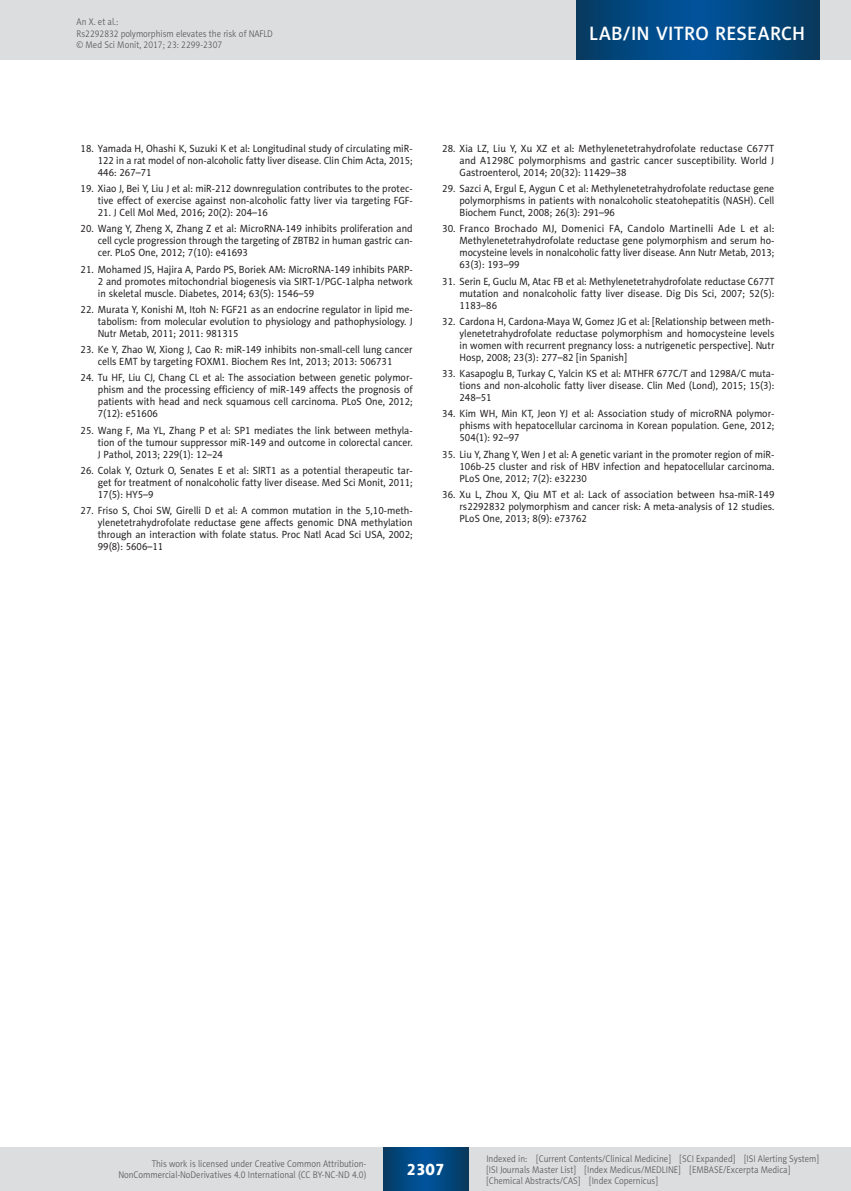
<style>
.page{position:relative;width:851px;height:1191px;background:#fff}
.page>*{position:absolute;margin:0;border:0;box-sizing:border-box;transform-origin:0 0}
.t1{font:19.5px "Naomi Sans EFN Medium";letter-spacing:.01em;color:#fff}
.t2{font:16.5px "Naomi Sans EFN Heavy";color:#fff}
.MSM_Referencje_punkt{font:10.5px/12px "Naomi Sans EFN";color:#231f20;text-align:justify;scale:.95 1}
.MSM_Referencje_punkt-2{font:10.5px/12px "Naomi Sans EFN";color:#231f20;text-align:justify;scale:.94 1}
.MSM_Referencje_punkt-3{font:10.5px/12px "Naomi Sans EFN";color:#231f20;text-align:justify;scale:.96 1}
.MSM_Referencje_punkt-4{font:10.5px/12px "Naomi Sans EFN";color:#231f20;text-align:justify}
.t3{font:9.75px/11.2px "Naomi Sans EFN Light";color:#57585a;scale:.9 1}
</style>
<div class="page">
<div style="left:0;top:1148px;width:850px;height:43px;background:#dcdddf"></div>
<svg style="left:383px;top:1147px;width:85px;height:43px;background:#02477e"></svg>
<div style="left:0;top:0;width:850px;height:60px;background:#dcdddf"></div>
<svg style="left:576px;top:0;width:243px;height:60px;background:#02477e"></svg>
<p class="t3" style="left:77px;top:16px;width:220px">An X. et al.:<br>Rs2292832 polymorphism elevates the risk of NAFLD © Med Sci Monit, 2017; 23: 2299-2307</p>
<h1 class="t1" style="left:589px;top:22px;width:217px">LAB/IN VITRO RESEARCH</h1>
<p class="MSM_Referencje_punkt" style="left:98px;top:142px;width:333px;text-indent:-17px">18. Yamada H, Ohashi K, Suzuki K et al: Longitudinal study of circulating miR-122 in a rat model of non-alcoholic fatty liver disease. Clin Chim Acta, 2015; 446: 267–71</p>
<p class="MSM_Referencje_punkt" style="left:81px;top:183px;width:351px;text-align:right">19. Xiao J, Bei Y, Liu J et al: miR-212 downregulation contributes to the protec&shy;tive effect of exercise against non-alcoholic fatty liver via targeting FGF-</p>
<p class="MSM_Referencje_punkt" style="left:98px;top:207px;width:180px">21. J Cell Mol Med, 2016; 20(2): 204–16</p>
<p class="MSM_Referencje_punkt" style="left:98px;top:223px;width:333px;text-indent:-17px">20. Wang Y, Zheng X, Zhang Z et al: MicroRNA-149 inhibits proliferation and cell cycle progression through the targeting of ZBTB2 in human gastric can&shy;cer. PLoS One, 2012; 7(10): e41693</p>
<p class="MSM_Referencje_punkt" style="left:98px;top:263px;width:333px;text-indent:-17px">21. Mohamed JS, Hajira A, Pardo PS, Boriek AM: MicroRNA-149 inhibits PARP-2 and promotes mitochondrial biogenesis via SIRT-1/PGC-1alpha network in skeletal muscle. Diabetes, 2014; 63(5): 1546–59</p>
<p class="MSM_Referencje_punkt" style="left:98px;top:303px;width:333px;text-indent:-17px">22. Murata Y, Konishi M, Itoh N: FGF21 as an endocrine regulator in lipid me&shy;tabolism: from molecular evolution to physiology and pathophysiology. J Nutr Metab, 2011; 2011: 981315</p>
<p class="MSM_Referencje_punkt" style="left:81px;top:344px;width:351px;text-align:center">23. Ke Y, Zhao W, Xiong J, Cao R: miR-149 inhibits non-small-cell lung cancer cells EMT by targeting FOXM1. Biochem Res Int, 2013; 2013: 506731</p>
<p class="MSM_Referencje_punkt" style="left:98px;top:372px;width:333px;text-indent:-17px">24. Tu HF, Liu CJ, Chang CL et al: The association between genetic polymor&shy;phism and the processing efficiency of miR-149 affects the prognosis of patients with head and neck squamous cell carcinoma. PLoS One, 2012; 7(12): e51606</p>
<p class="MSM_Referencje_punkt" style="left:98px;top:424px;width:333px;text-indent:-17px">25. Wang F, Ma YL, Zhang P et al: SP1 mediates the link between methyla&shy;tion of the tumour suppressor miR-149 and outcome in colorectal cancer.<br>J Pathol, 2013; 229(1): 12–24</p>
<p class="MSM_Referencje_punkt" style="left:98px;top:464px;width:333px;text-indent:-17px">26. Colak Y, Ozturk O, Senates E et al: SIRT1 as a potential therapeutic tar&shy;get for treatment of nonalcoholic fatty liver disease. Med Sci Monit, 2011; 17(5): HY5–9</p>
<p class="MSM_Referencje_punkt" style="left:98px;top:505px;width:333px;text-indent:-17px">27. Friso S, Choi SW, Girelli D et al: A common mutation in the 5,10-meth&shy;ylenetetrahydrofolate reductase gene affects genomic DNA methylation through an interaction with folate status. Proc Natl Acad Sci USA, 2002; 99(8): 5606–11</p>
<p class="MSM_Referencje_punkt-3" style="left:459px;top:142px;width:329px;text-indent:-17px">28. Xia LZ, Liu Y, Xu XZ et al: Methylenetetrahydrofolate reductase C677T and A1298C polymorphisms and gastric cancer susceptibility. World J Gastroenterol, 2014; 20(32): 11429–38</p>
<p class="MSM_Referencje_punkt" style="left:459px;top:183px;width:333px;text-indent:-17px">29. Sazci A, Ergul E, Aygun C et al: Methylenetetrahydrofolate reductase gene polymorphisms in patients with nonalcoholic steatohepatitis (NASH). Cell Biochem Funct, 2008; 26(3): 291–96</p>
<p class="MSM_Referencje_punkt-4" style="left:459px;top:223px;width:316px;text-indent:-17px">30. Franco Brochado MJ, Domenici FA, Candolo Martinelli Ade L et al:<br>Methylenetetrahydrofolate reductase gene polymorphism and serum ho&shy;mocysteine levels in nonalcoholic fatty liver disease. Ann Nutr Metab, 2013; 63(3): 193–99</p>
<p class="MSM_Referencje_punkt-2" style="left:459px;top:275px;width:336px;text-indent:-17px">31. Serin E, Guclu M, Atac FB et al: Methylenetetrahydrofolate reductase C677T mutation and nonalcoholic fatty liver disease. Dig Dis Sci, 2007; 52(5):<br>1183–86</p>
<p class="MSM_Referencje_punkt-2" style="left:459px;top:315px;width:336px;text-indent:-17px">32. Cardona H, Cardona-Maya W, Gomez JG et al: [Relationship between meth&shy;ylenetetrahydrofolate reductase polymorphism and homocysteine levels in women with recurrent pregnancy loss: a nutrigenetic perspective]. Nutr Hosp, 2008; 23(3): 277–82 [in Spanish]</p>
<p class="MSM_Referencje_punkt" style="left:459px;top:368px;width:333px;text-indent:-17px">33. Kasapoglu B, Turkay C, Yalcin KS et al: MTHFR 677C/T and 1298A/C muta&shy;tions and non-alcoholic fatty liver disease. Clin Med (Lond), 2015; 15(3):<br>248–51</p>
<p class="MSM_Referencje_punkt" style="left:459px;top:408px;width:333px;text-indent:-17px">34. Kim WH, Min KT, Jeon YJ et al: Association study of microRNA polymor&shy;phisms with hepatocellular carcinoma in Korean population. Gene, 2012; 504(1): 92–97</p>
<p class="MSM_Referencje_punkt" style="left:459px;top:448px;width:333px;text-indent:-17px">35. Liu Y, Zhang Y, Wen J et al: A genetic variant in the promoter region of miR-106b-25 cluster and risk of HBV infection and hepatocellular carcinoma.<br>PLoS One, 2012; 7(2): e32230</p>
<p class="MSM_Referencje_punkt-3" style="left:459px;top:488px;width:329px;text-indent:-17px">36. Xu L, Zhou X, Qiu MT et al: Lack of association between hsa-miR-149 rs2292832 polymorphism and cancer risk: A meta-analysis of 12 studies.<br>PLoS One, 2013; 8(9): e73762</p>
<p class="t3" style="left:118px;top:1158px;width:277px;text-align:right">This work is licensed under Creative Common Attribution-<br>NonCommercial-NoDerivatives 4.0 International (CC BY-NC-ND 4.0)</p>
<h2 class="t2" style="left:406px;top:1159px;width:40px">2307</h2>
<p class="t3" style="left:486px;top:1152px;width:371px">Indexed in: [Current Contents/Clinical Medicine] [SCI Expanded] [ISI Alerting System] [ISI Journals Master List] [Index Medicus/MEDLINE] [EMBASE/Excerpta Medica] [Chemical Abstracts/CAS] [Index Copernicus]</p>
</div>
